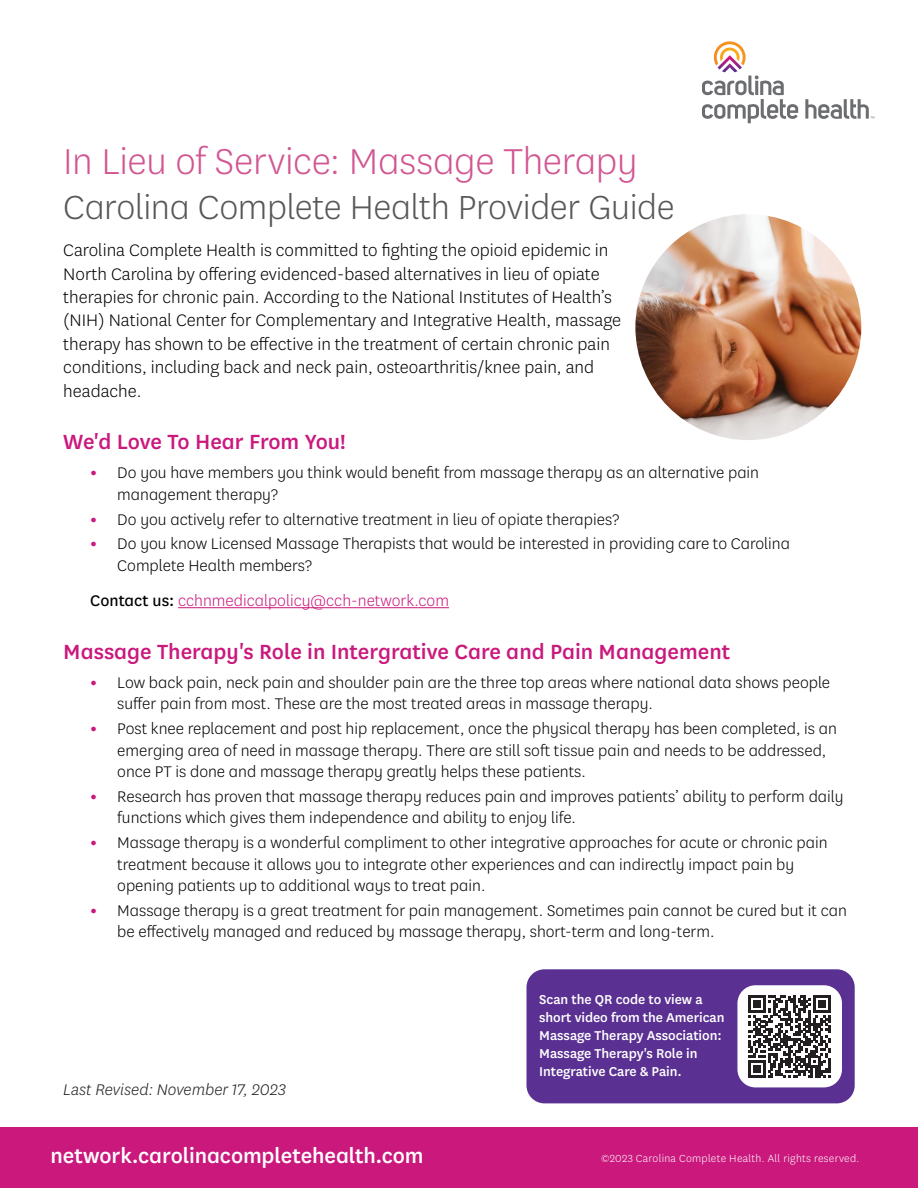
<style>
.page{position:relative;width:918px;height:1188px;background:#fff}
.page>*{position:absolute;margin:0;border:0;box-sizing:border-box;transform-origin:0 0}
.t1{font:300 42px "Centene Sans";letter-spacing:-.01em;color:#d15691}
.t2{font:300 39px "Centene Sans";letter-spacing:-.01em;color:#57585a}
.t3{font:500 24px "Centene Sans";color:#ca187d}
.t4{font:500 24px "Centene Sans";letter-spacing:-.005em;color:#fff}
.t5{font:300 19.5px/23.4px "Centene Sans";color:#000}
.t6{font:300 18px/21.6px "Centene Sans";color:#000}
.t7{font:300 18px "Centene Sans";color:#ca187d}
.t8{font:italic 300 18px "Centene Sans";color:#231f20}
.t9{font:500 15px/18px "Centene Sans";letter-spacing:-.005em;color:#fff}
.t10{font:300 12px "Centene Sans";letter-spacing:.025em;color:#fff}
.s1{font-weight:700;font-size:19.5px;color:#ca187d}
.s2{font-weight:400;color:#000}
</style>
<div class="page">
<div style="left:0;top:1127px;width:918px;height:61px;background:#ca187d"></div>
<svg style="left:702px;top:41px;width:96px;height:82px"></svg>
<svg style="left:805px;top:99px;width:69px;height:20px"></svg>
<hr style="left:178px;top:607px;width:271px;height:1px;background:#ca187d">
<img style="left:635px;top:214px;width:226px;height:226px;border-radius:113px">
<div style="left:526px;top:969px;width:329px;height:134px;background:#5a3092;border-radius:18px"></div>
<div style="left:737px;top:985px;width:105px;height:102px;background:#fff;border-radius:18px"></div>
<svg style="left:748px;top:996px;width:83px;height:82px"></svg>
<h1 class="t1" style="left:63px;top:135px;width:576px">In Lieu of Service: Massage Therapy</h1>
<h2 class="t2" style="left:63px;top:183px;width:613px">Carolina Complete Health Provider Guide</h2>
<p class="t5" style="left:63px;top:238px;width:559px">Carolina Complete Health is committed to fighting the opioid epidemic in North Carolina by offering evidenced-based alternatives in lieu of opiate therapies for chronic pain. According to the National Institutes of Health’s (NIH) National Center for Complementary and Integrative Health, massage therapy has shown to be effective in the treatment of certain chronic pain conditions, including back and neck pain, osteoarthritis/knee pain, and headache.</p>
<h3 class="t3" style="left:63px;top:426px;width:284px">We'd Love To Hear From You!</h3>
<p class="t6" style="left:117px;top:462px;width:643px;text-indent:-27px"><span class="s1">•</span> Do you have members you think would benefit from massage therapy as an alternative pain management therapy?</p>
<p class="t6" style="left:90px;top:508px;width:531px"><span class="s1">•</span> Do you actively refer to alternative treatment in lieu of opiate therapies?</p>
<p class="t6" style="left:117px;top:532px;width:674px;text-indent:-27px"><span class="s1">•</span> Do you know Licensed Massage Therapists that would be interested in providing care to Carolina<br>Complete Health members?</p>
<p class="t7" style="left:90px;top:589px;width:360px"><span class="s2">Contact us:</span> cchnmedicalpolicy@cch-network.com</p>
<h3 class="t3" style="left:63px;top:635px;width:668px">Massage Therapy's Role in Intergrative Care and Pain Management</h3>
<p class="t6" style="left:117px;top:671px;width:714px;text-indent:-27px"><span class="s1">•</span> Low back pain, neck pain and shoulder pain are the three top areas where national data shows people suffer pain from most. These are the most treated areas in massage therapy.</p>
<p class="t6" style="left:117px;top:717px;width:721px;text-indent:-27px"><span class="s1">•</span> Post knee replacement and post hip replacement, once the physical therapy has been completed, is an emerging area of need in massage therapy. There are still soft tissue pain and needs to be addressed, once PT is done and massage therapy greatly helps these patients.</p>
<p class="t6" style="left:117px;top:785px;width:728px;text-indent:-27px"><span class="s1">•</span> Research has proven that massage therapy reduces pain and improves patients’ ability to perform daily functions which gives them independence and ability to enjoy life.</p>
<p class="t6" style="left:117px;top:831px;width:712px;text-indent:-27px"><span class="s1">•</span> Massage therapy is a wonderful compliment to other integrative approaches for acute or chronic pain treatment because it allows you to integrate other experiences and can indirectly impact pain by opening patients up to additional ways to treat pain.</p>
<p class="t6" style="left:117px;top:899px;width:731px;text-indent:-27px"><span class="s1">•</span> Massage therapy is a great treatment for pain management. Sometimes pain cannot be cured but it can be effectively managed and reduced by massage therapy, short-term and long-term.</p>
<p class="t8" style="left:63px;top:1079px;width:224px">Last Revised: November 17, 2023</p>
<p class="t9" style="left:539px;top:989px;width:187px">Scan the QR code to view a short video from the American<br>Massage Therapy Association:<br>Massage Therapy's Role in<br>Integrative Care &amp; Pain.</p>
<p class="t4" style="left:50px;top:1139px;width:375px">network.carolinacompletehealth.com</p>
<p class="t10" style="left:601px;top:1151px;width:260px">©2023 Carolina Complete Health. All rights reserved.</p>
</div>
